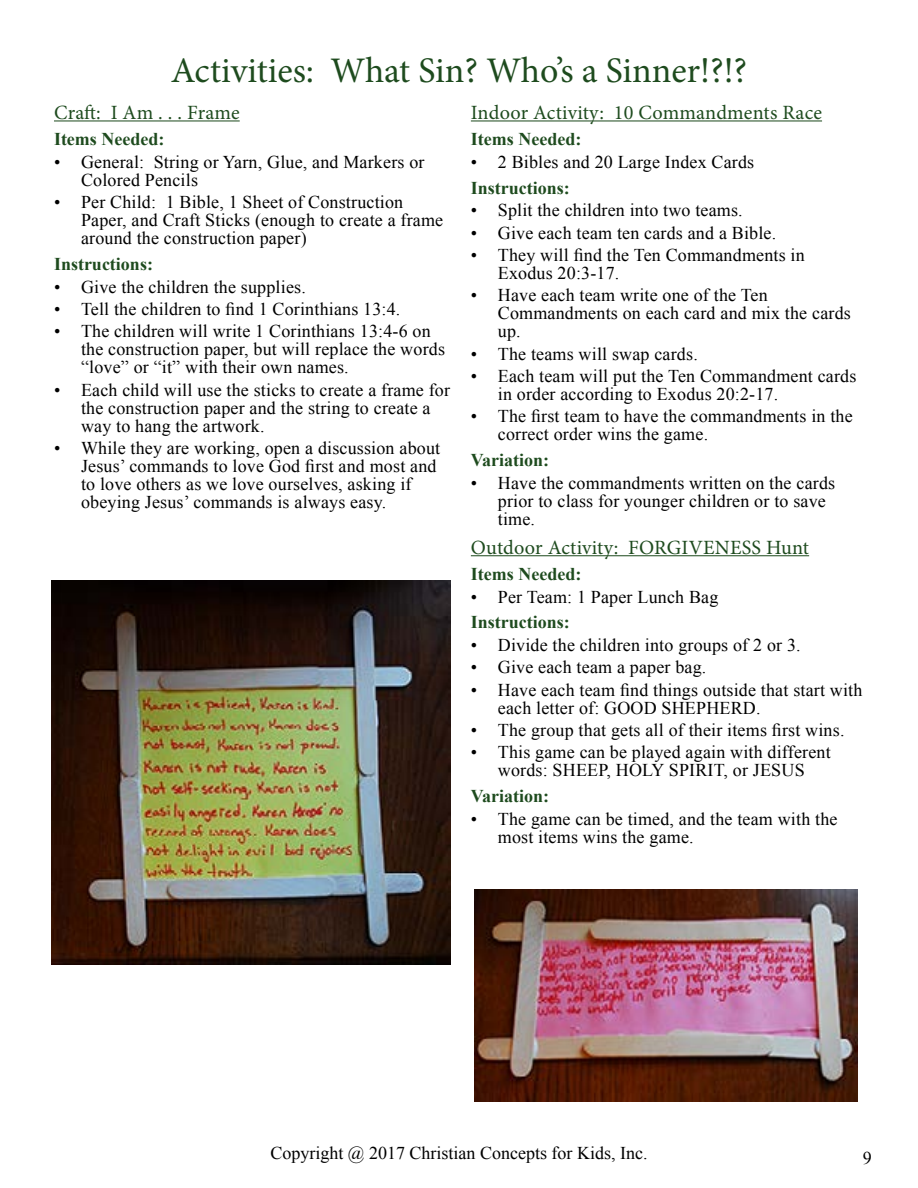
<style>
.page{position:relative;width:918px;height:1188px;background:#fff}
.page>*{position:absolute;margin:0;border:0;box-sizing:border-box;transform-origin:0 0}
.t1{font:36px "Minion Pro";letter-spacing:-.005em;color:#1e4b1e}
.t2{font:20.25px "Minion Pro";letter-spacing:.01em;color:#1e4b1e}
.t3{font:18px/18px "Times New Roman";letter-spacing:.01em;color:#000}
.t4{font:700 18px "Times New Roman";color:#1e4b1e}
</style>
<div class="page">
<hr style="left:471px;top:120px;width:351px;height:1px;background:#1e4b1e">
<hr style="left:471px;top:555px;width:338px;height:1px;background:#1e4b1e">
<hr style="left:54px;top:120px;width:186px;height:1px;background:#1e4b1e">
<img style="left:51px;top:580px;width:399px;height:384px">
<img style="left:474px;top:890px;width:384px;height:211px">
<h1 class="t1" style="left:171px;top:47px;width:578px">Activities: What Sin? Who’s a Sinner!?!?</h1>
<p class="t2" style="left:54px;top:99px;width:187px">Craft: I Am . . . Frame</p>
<p class="t4" style="left:54px;top:127px;width:112px">Items Needed:</p>
<p class="t3" style="left:81px;top:152px;width:345px;text-indent:-27px">• General: String or Yarn, Glue, and Markers or<br>Colored Pencils</p>
<p class="t3" style="left:81px;top:193px;width:364px;text-indent:-27px">• Per Child: 1 Bible, 1 Sheet of Construction<br>Paper, and Craft Sticks (enough to create a frame around the construction paper)</p>
<p class="t4" style="left:54px;top:251px;width:100px">Instructions:</p>
<p class="t3" style="left:54px;top:277px;width:253px">• Give the children the supplies.</p>
<p class="t3" style="left:54px;top:300px;width:348px">• Tell the children to find 1 Corinthians 13:4.</p>
<p class="t3" style="left:81px;top:322px;width:366px;text-indent:-27px">• The children will write 1 Corinthians 13:4-6 on the construction paper, but will replace the words “love” or “it” with their own names.</p>
<p class="t3" style="left:81px;top:380px;width:371px;text-indent:-27px">• Each child will use the sticks to create a frame for the construction paper and the string to create a way to hang the artwork.</p>
<p class="t3" style="left:81px;top:439px;width:361px;text-indent:-27px">• While they are working, open a discussion about Jesus’ commands to love God first and most and to love others as we love ourselves, asking if obeying Jesus’ commands is always easy.</p>
<p class="t2" style="left:471px;top:99px;width:353px">Indoor Activity: 10 Commandments Race</p>
<p class="t4" style="left:471px;top:127px;width:112px">Items Needed:</p>
<p class="t3" style="left:471px;top:152px;width:285px">• 2 Bibles and 20 Large Index Cards</p>
<p class="t4" style="left:471px;top:175px;width:100px">Instructions:</p>
<p class="t3" style="left:471px;top:201px;width:273px">• Split the children into two teams.</p>
<p class="t3" style="left:471px;top:223px;width:307px">• Give each team ten cards and a Bible.</p>
<p class="t3" style="left:498px;top:246px;width:308px;text-indent:-27px">• They will find the Ten Commandments in<br>Exodus 20:3-17.</p>
<p class="t3" style="left:498px;top:286px;width:354px;text-indent:-27px">• Have each team write one of the Ten<br>Commandments on each card and mix the cards up.</p>
<p class="t3" style="left:471px;top:344px;width:228px">• The teams will swap cards.</p>
<p class="t3" style="left:498px;top:367px;width:360px;text-indent:-27px">• Each team will put the Ten Commandment cards in order according to Exodus 20:2-17.</p>
<p class="t3" style="left:498px;top:407px;width:356px;text-indent:-27px">• The first team to have the commandments in the correct order wins the game.</p>
<p class="t4" style="left:471px;top:448px;width:80px">Variation:</p>
<p class="t3" style="left:498px;top:473px;width:339px;text-indent:-27px">• Have the commandments written on the cards prior to class for younger children or to save time.</p>
<p class="t2" style="left:471px;top:534px;width:340px">Outdoor Activity: FORGIVENESS Hunt</p>
<p class="t4" style="left:471px;top:561px;width:112px">Items Needed:</p>
<p class="t3" style="left:471px;top:587px;width:249px">• Per Team: 1 Paper Lunch Bag</p>
<p class="t4" style="left:471px;top:610px;width:100px">Instructions:</p>
<p class="t3" style="left:471px;top:636px;width:331px">• Divide the children into groups of 2 or 3.</p>
<p class="t3" style="left:471px;top:658px;width:237px">• Give each team a paper bag.</p>
<p class="t3" style="left:498px;top:680px;width:366px;text-indent:-27px">• Have each team find things outside that start with each letter of: GOOD SHEPHERD.</p>
<p class="t3" style="left:471px;top:721px;width:375px">• The group that gets all of their items first wins.</p>
<p class="t3" style="left:471px;top:743px;width:361px;text-align:center">• This game can be played again with different words: SHEEP, HOLY SPIRIT, or JESUS</p>
<p class="t4" style="left:471px;top:784px;width:80px">Variation:</p>
<p class="t3" style="left:498px;top:810px;width:341px;text-indent:-27px">• The game can be timed, and the team with the most items wins the game.</p>
<p class="t3" style="left:270px;top:1143px;width:379px">Copyright @ 2017 Christian Concepts for Kids, Inc.</p>
<p class="t3" style="left:863px;top:1149px;width:10px">9</p>
</div>
